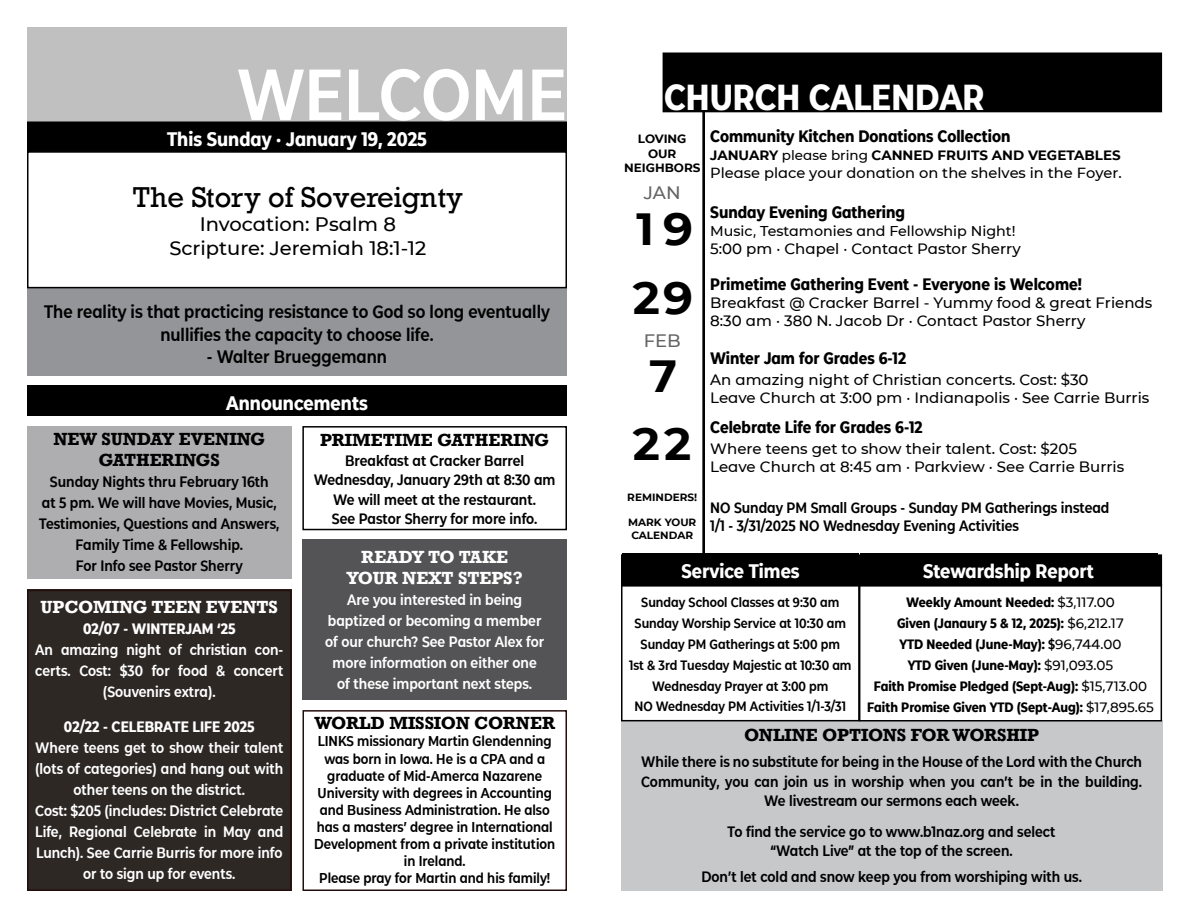
<style>
.page{position:relative;width:1188px;height:918px;background:#fff}
.page>*{position:absolute;margin:0;border:0;box-sizing:border-box;transform-origin:0 0}
.t1{font:600 condensed 72px "CMG Sans";letter-spacing:-.005em;color:#fff}
.t2{font:45px "CMG Sans Bold Mono Digits";color:#000}
.t3{font:700 condensed 36px "CMG Sans";color:#fff}
.t4{font:27px "Rockwell";color:#000}
.t5{font:700 condensed 19.5px "CMG Sans";color:#fff}
.t6{font:500 19.5px/24px "CMG Sans";color:#000;text-align:center}
.t7{font:600 condensed 18px/22.5px "CMG Sans";color:#000;text-align:center}
.t8{font:500 18px "CMG Sans";color:#636466}
.t9{font:700 condensed 16.5px "CMG Sans";color:#000}
.t10{font:700 16.5px/21px "Rockwell";color:#000;text-align:center}
.t11{font:700 16.5px/21px "Rockwell";color:#fff;text-align:center}
.t12{font:600 condensed 15px/19.5px "CMG Sans";color:#000;text-align:center}
.t13{font:600 condensed 15px/21px "CMG Sans";color:#fff;text-align:center}
.t14{font:500 15px "CMG Sans";color:#000}
.t15{font:700 condensed 15px "CMG Sans";color:#fff}
.t16{font:500 14.7px "CMG Sans";color:#000}
.t17{font:600 condensed 14.25px/17.1px "CMG Sans";color:#000;text-align:center}
.t18{font:500 14.25px "CMG Sans";color:#000}
.t19{font:700 condensed 13.5px/21px "CMG Sans";color:#000;text-align:center}
.t20{font:600 condensed 13.5px/21px "CMG Sans";color:#000;text-align:center}
.t21{font:700 13.5px "CMG Sans";color:#000}
.t22{font:12px/14.4px "CMG Sans Bold Mono Digits";color:#000;text-align:center}
.t23{font:10.5px/12.6px "CMG Sans Bold Mono Digits";color:#000;text-align:center}
.s1{font-weight:500}
.s2{font-weight:500;font-stretch:normal}
.s3{font-weight:600}
</style>
<div class="page">
<div style="left:27px;top:589px;width:265px;height:302px;background:#2e2825"></div>
<div style="left:27px;top:590px;width:265px;height:301px;border:2px solid #240d0d"></div>
<div style="left:622px;top:555px;width:539px;height:31px;background:#000"></div>
<div style="left:621px;top:554px;width:541px;height:33px;border:2px solid #000"></div>
<div style="left:303px;top:710px;width:264px;height:181px;border:2px solid #240d0d"></div>
<div style="left:27px;top:288px;width:540px;height:88px;background:#939598"></div>
<hr style="left:702px;top:79px;width:3px;height:505px;background:#000">
<div style="left:27px;top:425px;width:265px;height:154px;background:#aeaeb0"></div>
<div style="left:27px;top:151px;width:540px;height:137px;border:2px solid #000"></div>
<div style="left:27px;top:27px;width:540px;height:95px;background:#c0c0c0"></div>
<div style="left:621px;top:720px;width:541px;height:171px;background:#c7c8ca"></div>
<div style="left:663px;top:53px;width:498px;height:59px;background:#000"></div>
<div style="left:663px;top:52px;width:499px;height:60px;border:2px solid #000"></div>
<div style="left:860px;top:553px;width:297px;height:30px;background:#000"></div>
<div style="left:859px;top:584px;width:303px;height:138px;border:2px solid #000"></div>
<div style="left:28px;top:122px;width:538px;height:29px;background:#000"></div>
<div style="left:27px;top:122px;width:540px;height:30px;border:2px solid #000"></div>
<div style="left:27px;top:416px;width:540px;height:10px;background:#fff"></div>
<div style="left:622px;top:553px;width:237px;height:30px;background:#000"></div>
<div style="left:621px;top:583px;width:239px;height:138px;border:2px solid #000"></div>
<div style="left:27px;top:386px;width:540px;height:30px;background:#000"></div>
<div style="left:302px;top:539px;width:265px;height:161px;background:#545456"></div>
<div style="left:302px;top:426px;width:265px;height:104px;border:2px solid #000"></div>
<h1 class="t1" style="left:237px;top:49px;width:332px">WELCOME</h1>
<h3 class="t5" style="left:167px;top:127px;width:261px">This Sunday · January 19, 2025</h3>
<h3 class="t4" style="left:133px;top:180px;width:332px">The Story of Sovereignty</h3>
<h3 class="t6" style="left:169px;top:211px;width:258px">Invocation: Psalm 8<br>Scripture: Jeremiah 18:1-12</h3>
<p class="t7" style="left:44px;top:301px;width:507px">The reality is that practicing resistance to God so long eventually nullifies the capacity to choose life.</p>
<p class="t7" style="left:207px;top:346px;width:182px">- Walter Brueggemann</p>
<h3 class="t5" style="left:226px;top:391px;width:143px">Announcements</h3>
<p class="t10" style="left:53px;top:428px;width:213px">NEW SUNDAY EVENING<br>GATHERINGS</p>
<p class="t12" style="left:39px;top:471px;width:242px;line-height:21px">Sunday Nights thru February 16th<br>at 5 pm. We will have Movies, Music,<br>Testimonies, Questions and Answers,<br>Family Time &amp; Fellowship.<br>For Info see Pastor Sherry</p>
<p class="t11" style="left:40px;top:597px;width:239px">UPCOMING TEEN EVENTS</p>
<p class="t15" style="left:83px;top:619px;width:154px">02/07 - WINTERJAM ‘25</p>
<p class="t13" style="left:35px;top:639px;width:250px">An amazing night of christian con&shy;certs. Cost: $30 for food &amp; concert (Souvenirs extra).</p>
<p class="t15" style="left:64px;top:717px;width:192px">02/22 - CELEBRATE LIFE 2025</p>
<p class="t13" style="left:35px;top:737px;width:250px">Where teens get to show their talent (lots of categories) and hang out with other teens on the district.<br>Cost: $205 (includes: District Celebrate Life, Regional Celebrate in May and Lunch). See Carrie Burris for more info or to sign up for events.</p>
<p class="t10" style="left:320px;top:430px;width:231px">PRIMETIME GATHERING</p>
<p class="t12" style="left:314px;top:451px;width:243px">Breakfast at Cracker Barrel<br>Wednesday, January 29th at 8:30 am<br>We will meet at the restaurant.<br>See Pastor Sherry for more info.</p>
<p class="t11" style="left:347px;top:546px;width:178px">READY TO TAKE<br>YOUR NEXT STEPS?</p>
<p class="t13" style="left:325px;top:589px;width:220px">Are you interested in being baptized or becoming a member of our church? See Pastor Alex for more information on either one of these important next steps.</p>
<p class="t10" style="left:314px;top:713px;width:242px">WORLD MISSION CORNER</p>
<p class="t17" style="left:314px;top:733px;width:242px">LINKS missionary Martin Glendenning was born in Iowa. He is a CPA and a graduate of Mid-Amerca Nazarene University with degrees in Accounting and Business Administration. He also has a masters’ degree in International Development from a private institution in Ireland.<br>Please pray for Martin and his family!</p>
<h3 class="t3" style="left:664px;top:74px;width:322px">CHURCH CALENDAR</h3>
<p class="t22" style="left:624px;top:131px;width:78px">LOVING<br>OUR<br>NEIGHBORS</p>
<p class="t8" style="left:644px;top:180px;width:38px">JAN</p>
<h2 class="t2" style="left:631px;top:197px;width:64px">19</h2>
<h2 class="t2" style="left:631px;top:266px;width:64px">29</h2>
<p class="t8" style="left:644px;top:328px;width:39px">FEB</p>
<h2 class="t2" style="left:647px;top:344px;width:33px">7</h2>
<h2 class="t2" style="left:631px;top:412px;width:64px">22</h2>
<p class="t23" style="left:627px;top:490px;width:71px">REMINDERS!</p>
<p class="t23" style="left:628px;top:516px;width:70px">MARK YOUR<br>CALENDAR</p>
<p class="t9" style="left:710px;top:126px;width:302px">Community Kitchen Donations Collection</p>
<p class="t21" style="left:710px;top:146px;width:412px">JANUARY <span class="s1">please bring</span> CANNED FRUITS AND VEGETABLES</p>
<p class="t16" style="left:710px;top:162px;width:413px">Please place your donation on the shelves in the Foyer.</p>
<p class="t9" style="left:710px;top:201px;width:196px">Sunday Evening Gathering</p>
<p class="t18" style="left:710px;top:221px;width:307px">Music, Testamonies and Fellowship Night!</p>
<p class="t14" style="left:710px;top:238px;width:312px">5:00 pm · Chapel · Contact Pastor Sherry</p>
<p class="t9" style="left:710px;top:274px;width:373px">Primetime Gathering Event - Everyone is Welcome!</p>
<p class="t14" style="left:710px;top:292px;width:444px">Breakfast @ Cracker Barrel - Yummy food &amp; great Friends</p>
<p class="t14" style="left:710px;top:310px;width:377px">8:30 am · 380 N. Jacob Dr · Contact Pastor Sherry</p>
<p class="t9" style="left:710px;top:348px;width:197px">Winter Jam for Grades 6-12</p>
<p class="t14" style="left:710px;top:370px;width:380px">An amazing night of Christian concerts. Cost: $30</p>
<p class="t14" style="left:710px;top:388px;width:441px">Leave Church at 3:00 pm · Indianapolis · See Carrie Burris</p>
<p class="t9" style="left:710px;top:416px;width:214px">Celebrate Life for Grades 6-12</p>
<p class="t14" style="left:710px;top:438px;width:368px">Where teens get to show their talent. Cost: $205</p>
<p class="t14" style="left:710px;top:456px;width:415px">Leave Church at 8:45 am · Parkview · See Carrie Burris</p>
<p class="t12" style="left:710px;top:499px;width:401px;line-height:18px;text-align:left">NO Sunday PM Small Groups - Sunday PM Gatherings instead<br>1/1 - 3/31/2025 NO Wednesday Evening Activities</p>
<h3 class="t5" style="left:681px;top:558px;width:120px">Service Times</h3>
<p class="t20" style="left:629px;top:592px;width:224px">Sunday School Classes at 9:30 am<br>Sunday Worship Service at 10:30 am<br>Sunday PM Gatherings at 5:00 pm<br>1st &amp; 3rd Tuesday Majestic at 10:30 am<br>Wednesday Prayer at 3:00 pm</p>
<p class="t20" style="left:635px;top:695px;width:213px">NO Wednesday PM Activities 1/1-3/31</p>
<h3 class="t5" style="left:923px;top:558px;width:173px">Stewardship Report</h3>
<p class="t19" style="left:867px;top:591px;width:288px">Weekly Amount Needed: <span class="s2">$3,117.00<br></span>Given (Janaury 5 &amp; 12, 2025): <span class="s2">$6,212.17<br></span>YTD Needed (June-May): <span class="s3">$</span><span class="s2">96,744.00<br></span>YTD Given (June-May): <span class="s2">$91,093.05<br></span>Faith Promise Pledged (Sept-Aug): <span class="s2">$15,713.00<br></span>Faith Promise Given YTD (Sept-Aug): <span class="s2">$17,895.65</span></p>
<p class="t10" style="left:744px;top:724px;width:297px">ONLINE OPTIONS FOR WORSHIP</p>
<p class="t12" style="left:641px;top:752px;width:502px">While there is no substitute for being in the House of the Lord with the Church<br>Community, you can join us in worship when you can’t be in the building.<br>We livestream our sermons each week.</p>
<p class="t12" style="left:728px;top:821px;width:329px">To find the service go to www.b1naz.org and select “Watch Live” at the top of the screen.</p>
<p class="t12" style="left:701px;top:866px;width:382px">Don’t let cold and snow keep you from worshiping with us.</p>
</div>
